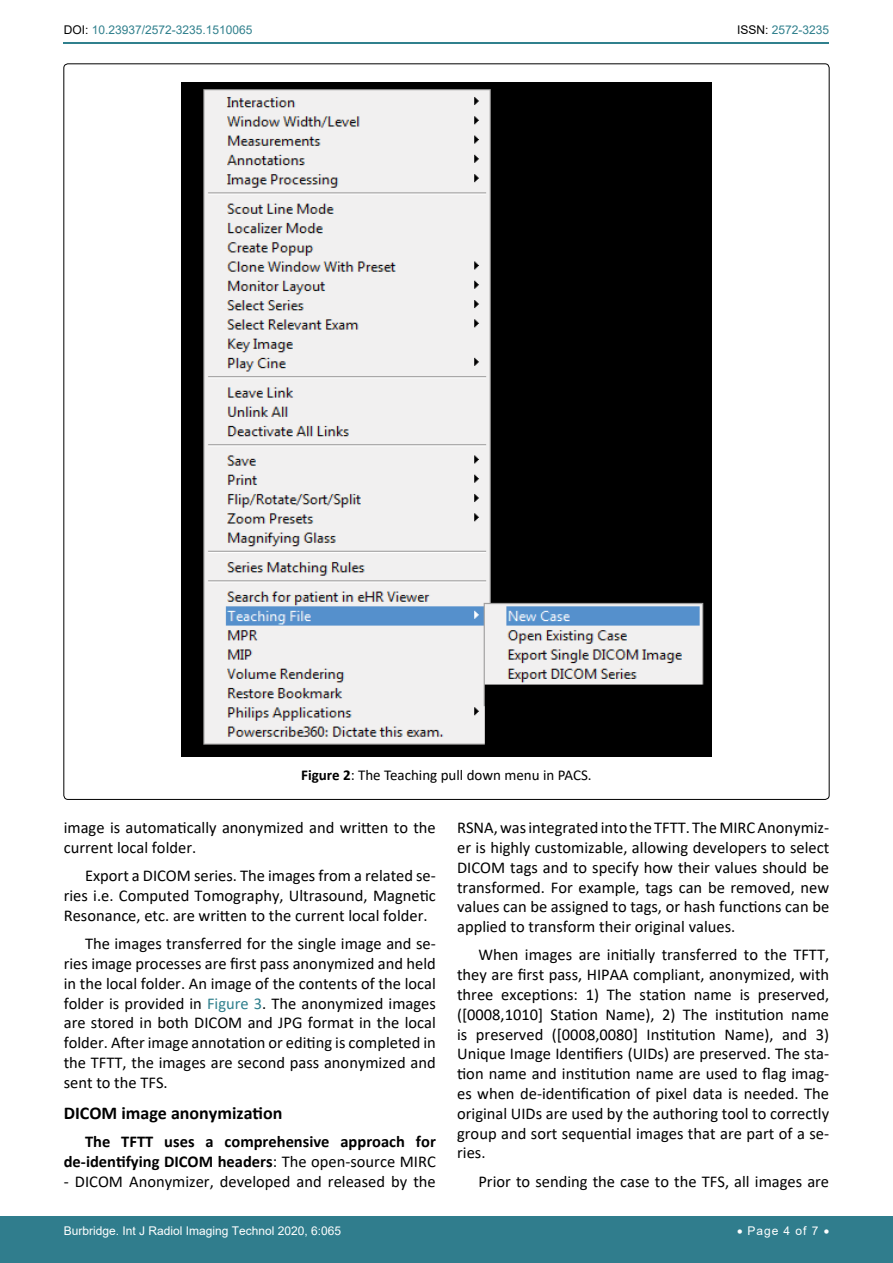
<style>
.page{position:relative;width:893px;height:1263px;background:#fff}
.page>*{position:absolute;margin:0;border:0;box-sizing:border-box;transform-origin:0 0}
.t1{font:700 18px "Calibri";color:#000}
.t2{font:16.5px/19.8px "Calibri";color:#000;text-align:justify}
.t3{font:700 16.5px/19.8px "Calibri";color:#000;text-align:right}
.t4{font:15px "Calibri";color:#000}
.t5{font:12px "Arial";color:#fff}
.t6{font:12px "Arial";color:#30808d}
.s1{color:#000}
.s2{font-weight:700}
.s3{color:#30808d}
.s4{font-weight:400}
</style>
<div class="page">
<hr style="left:64px;top:42px;width:765px;height:1px;background:#30808d">
<div style="left:0;top:1217px;width:893px;height:46px;background:#307d8d"></div>
<img style="left:181px;top:83px;width:531px;height:673px">
<p class="t6" style="left:64px;top:22px;width:190px"><span class="s1">DOI:</span> 10.23937/2572-3235.1510065</p>
<p class="t6" style="left:737px;top:22px;width:94px"><span class="s1">ISSN:</span> 2572-3235</p>
<p class="t4" style="left:301px;top:765px;width:292px"><span class="s2">Figure 2</span>: The Teaching pull down menu in PACS.</p>
<p class="t2" style="left:64px;top:817px;width:374px">image is automatically anonymized and written to the current local folder.</p>
<p class="t2" style="left:64px;top:865px;width:374px;text-indent:21px">Export a DICOM series. The images from a related se&shy;ries i.e. Computed Tomography, Ultrasound, Magnetic Resonance, etc. are written to the current local folder.</p>
<p class="t2" style="left:64px;top:933px;width:374px;text-indent:21px">The images transferred for the single image and se&shy;ries image processes are first pass anonymized and held in the local folder. An image of the contents of the local folder is provided in <span class="s3">Figure 3</span>. The anonymized images are stored in both DICOM and JPG format in the local folder. After image annotation or editing is completed in the TFTT, the images are second pass anonymized and sent to the TFS.</p>
<p class="t1" style="left:64px;top:1100px;width:220px">DICOM image anonymization</p>
<p class="t3" style="left:64px;top:1131px;width:374px">The TFTT uses a comprehensive approach for de-identifying DICOM headers<span class="s4">: The open-source MIRC</span></p>
<p class="t2" style="left:64px;top:1171px;width:374px">- DICOM Anonymizer, developed and released by the</p>
<p class="t2" style="left:457px;top:817px;width:374px">RSNA, was integrated into the TFTT. The MIRC Anonymiz&shy;er is highly customizable, allowing developers to select DICOM tags and to specify how their values should be transformed. For example, tags can be removed, new values can be assigned to tags, or hash functions can be applied to transform their original values.</p>
<p class="t2" style="left:457px;top:945px;width:374px;text-indent:21px">When images are initially transferred to the TFTT, they are first pass, HIPAA compliant, anonymized, with three exceptions: 1) The station name is preserved, ([0008,1010] Station Name), 2) The institution name is preserved ([0008,0080] Institution Name), and 3)<br>Unique Image Identifiers (UIDs) are preserved. The sta&shy;tion name and institution name are used to flag imag&shy;es when de-identification of pixel data is needed. The original UIDs are used by the authoring tool to correctly group and sort sequential images that are part of a se&shy;ries.</p>
<p class="t2" style="left:478px;top:1171px;width:352px">Prior to sending the case to the TFS, all images are</p>
<p class="t5" style="left:64px;top:1223px;width:279px">Burbridge. Int J Radiol Imaging Technol 2020, 6:065</p>
<p class="t5" style="left:737px;top:1223px;width:94px">• Page 4 of 7 •</p>
</div>
